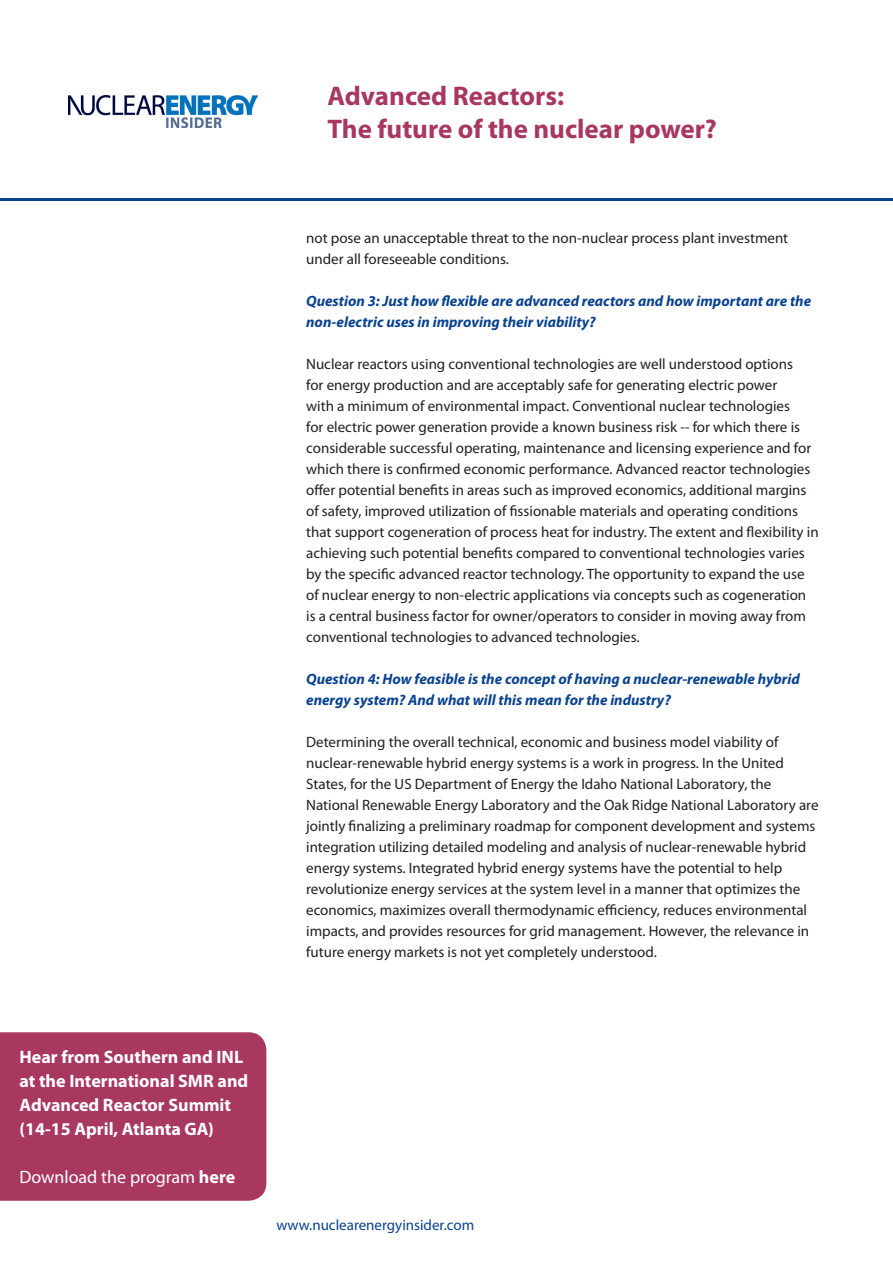
<style>
.page{position:relative;width:893px;height:1263px;background:#fff}
.page>*{position:absolute;margin:0;border:0;box-sizing:border-box;transform-origin:0 0}
.t1{font:700 27px/33px "Myriad Pro";color:#a83860}
.t2{font:700 18px/24px "Myriad Pro";color:#fff}
.t3{font:18px "Myriad Pro";color:#fff}
.t4{font:15px/21px "Myriad Pro";color:#231f20}
.t5{font:italic 700 15px/21px "Myriad Pro";color:#09428e}
.t6{font:15px "Myriad Pro";color:#09428e}
.s1{font-weight:700}
</style>
<div class="page">
<hr style="left:0;top:198px;width:893px;height:3px;background:#09428e">
<img style="left:68px;top:96px;width:189px;height:31px">
<div style="left:0;top:1032px;width:266px;height:169px;background:#a83860"></div>
<h1 class="t1" style="left:327px;top:80px;width:391px">Advanced Reactors:<br>The future of the nuclear power?</h1>
<p class="t4" style="left:306px;top:228px;width:484px">not pose an unacceptable threat to the non-nuclear process plant investment under all foreseeable conditions.</p>
<p class="t5" style="left:306px;top:291px;width:507px">Question 3: Just how flexible are advanced reactors and how important are the non-electric uses in improving their viability?</p>
<p class="t4" style="left:306px;top:354px;width:514px">Nuclear reactors using conventional technologies are well understood options<br>for energy production and are acceptably safe for generating electric power<br>with a minimum of environmental impact. Conventional nuclear technologies<br>for electric power generation provide a known business risk -- for which there is considerable successful operating, maintenance and licensing experience and for which there is confirmed economic performance. Advanced reactor technologies offer potential benefits in areas such as improved economics, additional margins of safety, improved utilization of fissionable materials and operating conditions that support cogeneration of process heat for industry. The extent and flexibility in achieving such potential benefits compared to conventional technologies varies by the specific advanced reactor technology. The opportunity to expand the use of nuclear energy to non-electric applications via concepts such as cogeneration is a central business factor for owner/operators to consider in moving away from conventional technologies to advanced technologies.</p>
<p class="t5" style="left:306px;top:669px;width:495px">Question 4: How feasible is the concept of having a nuclear-renewable hybrid energy system? And what will this mean for the industry?</p>
<p class="t4" style="left:306px;top:732px;width:514px">Determining the overall technical, economic and business model viability of nuclear-renewable hybrid energy systems is a work in progress. In the United States, for the US Department of Energy the Idaho National Laboratory, the National Renewable Energy Laboratory and the Oak Ridge National Laboratory are jointly finalizing a preliminary roadmap for component development and systems integration utilizing detailed modeling and analysis of nuclear-renewable hybrid energy systems. Integrated hybrid energy systems have the potential to help revolutionize energy services at the system level in a manner that optimizes the economics, maximizes overall thermodynamic efficiency, reduces environmental impacts, and provides resources for grid management. However, the relevance in future energy markets is not yet completely understood.</p>
<p class="t2" style="left:19px;top:1045px;width:230px">Hear from Southern and INL at the International SMR and<br>Advanced Reactor Summit (14-15 April, Atlanta GA)</p>
<p class="t3" style="left:19px;top:1167px;width:217px">Download the program <span class="s1">here</span></p>
<p class="t6" style="left:276px;top:1217px;width:199px">www.nuclearenergyinsider.com</p>
</div>
